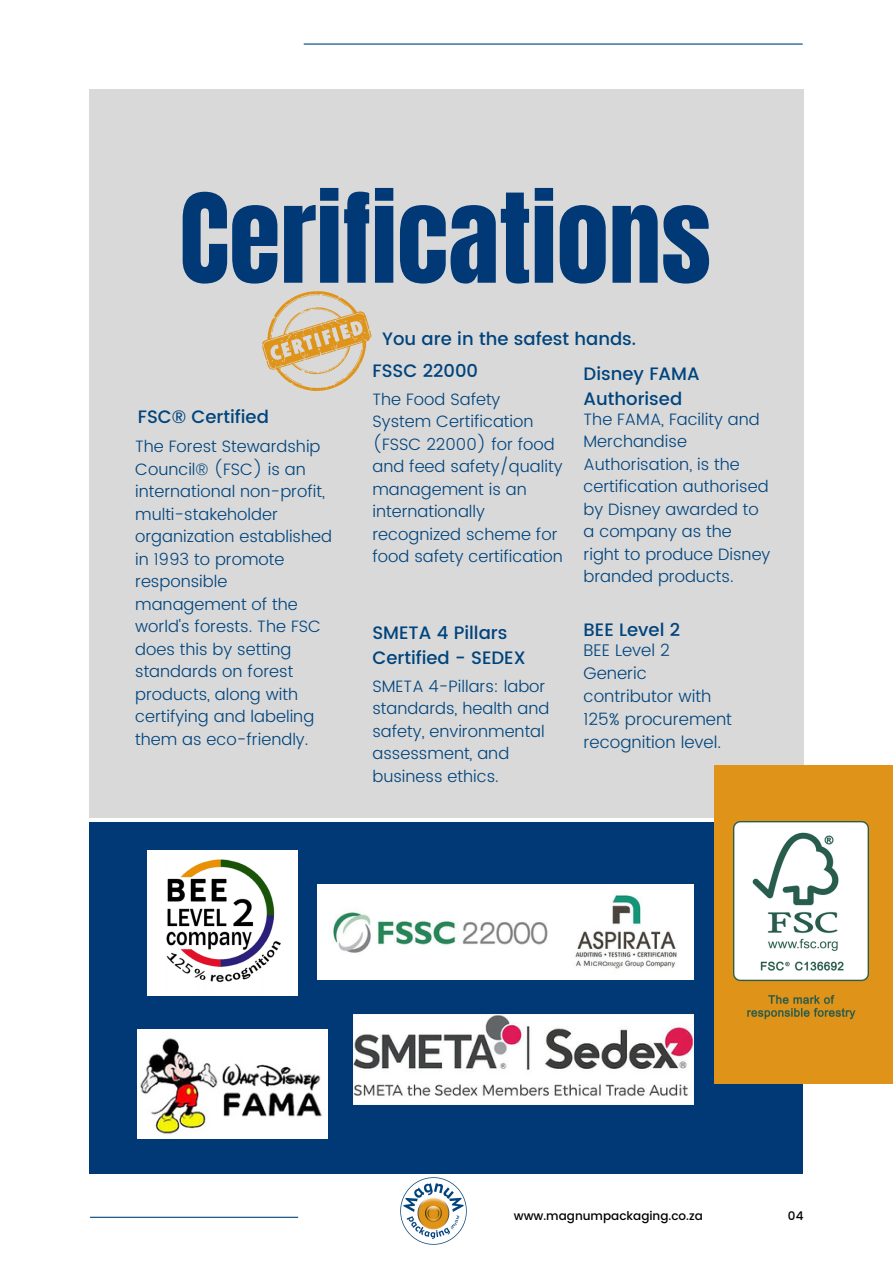
<style>
.page{position:relative;width:893px;height:1264px;background:#fff}
.page>*{position:absolute;margin:0;border:0;box-sizing:border-box;transform-origin:0 0}
.t1{font:104.85px "Anton";color:#003976}
.t2{font:500 18px/24.8px "Poppins";color:#00447d}
.t3{font:300 16.8px/23px "Poppins";color:#00447d}
.t4{font:300 16.5px/22.5px "Poppins";color:#00447d}
.t5{font:500 12px "Poppins";color:#000}
</style>
<div class="page">
<div style="left:89px;top:89px;width:714px;height:729px;background:#d9d9d9"></div>
<div style="left:89px;top:822px;width:713px;height:351px;background:#003976"></div>
<div style="left:714px;top:765px;width:178px;height:318px;background:#df9419"></div>
<hr style="left:90px;top:1216px;width:208px;height:1px;background:#00447d">
<hr style="left:304px;top:43px;width:498px;height:2px;background:#00447d">
<svg style="left:262px;top:291px;width:109px;height:100px"></svg>
<img style="left:733px;top:822px;width:135px;height:198px">
<img style="left:147px;top:850px;width:151px;height:145px">
<img style="left:317px;top:884px;width:376px;height:95px">
<img style="left:138px;top:1029px;width:190px;height:109px">
<img style="left:400px;top:1177px;width:67px;height:67px">
<img style="left:353px;top:1014px;width:341px;height:90px">
<p class="t1" style="left:179px;top:163px;width:533px">CERIFICATIONS</p>
<p class="t2" style="left:138px;top:404px;width:132px">FSC® Certified</p>
<p class="t4" style="left:135px;top:435px;width:198px">The Forest Stewardship<br>Council® (FSC) is an international non-profit, multi-stakeholder organization established in 1993 to promote responsible management of the world's forests. The FSC does this by setting standards on forest products, along with certifying and labeling them as eco-friendly.</p>
<p class="t2" style="left:382px;top:327px;width:255px">You are in the safest hands.</p>
<p class="t2" style="left:372px;top:358px;width:107px">FSSC 22000</p>
<p class="t4" style="left:372px;top:388px;width:192px">The Food Safety<br>System Certification (FSSC 22000) for food and feed safety/quality management is an internationally recognized scheme for food safety certification</p>
<p class="t2" style="left:372px;top:620px;width:154px">SMETA 4 Pillars<br>Certified - SEDEX</p>
<p class="t4" style="left:372px;top:675px;width:178px">SMETA 4-Pillars: labor standards, health and safety, environmental assessment, and business ethics.</p>
<p class="t2" style="left:583px;top:361px;width:117px">Disney FAMA</p>
<p class="t2" style="left:583px;top:386px;width:100px">Authorised</p>
<p class="t4" style="left:583px;top:408px;width:188px">The FAMA, Facility and<br>Merchandise<br>Authorisation, is the certification authorised by Disney awarded to a company as the right to produce Disney branded products.</p>
<p class="t2" style="left:583px;top:617px;width:98px">BEE Level 2</p>
<p class="t3" style="left:583px;top:639px;width:150px">BEE Level 2<br>Generic contributor with<br>125% procurement recognition level.</p>
<p class="t5" style="left:513px;top:1208px;width:190px">www.magnumpackaging.co.za</p>
<p class="t5" style="left:787px;top:1208px;width:17px">04</p>
</div>
